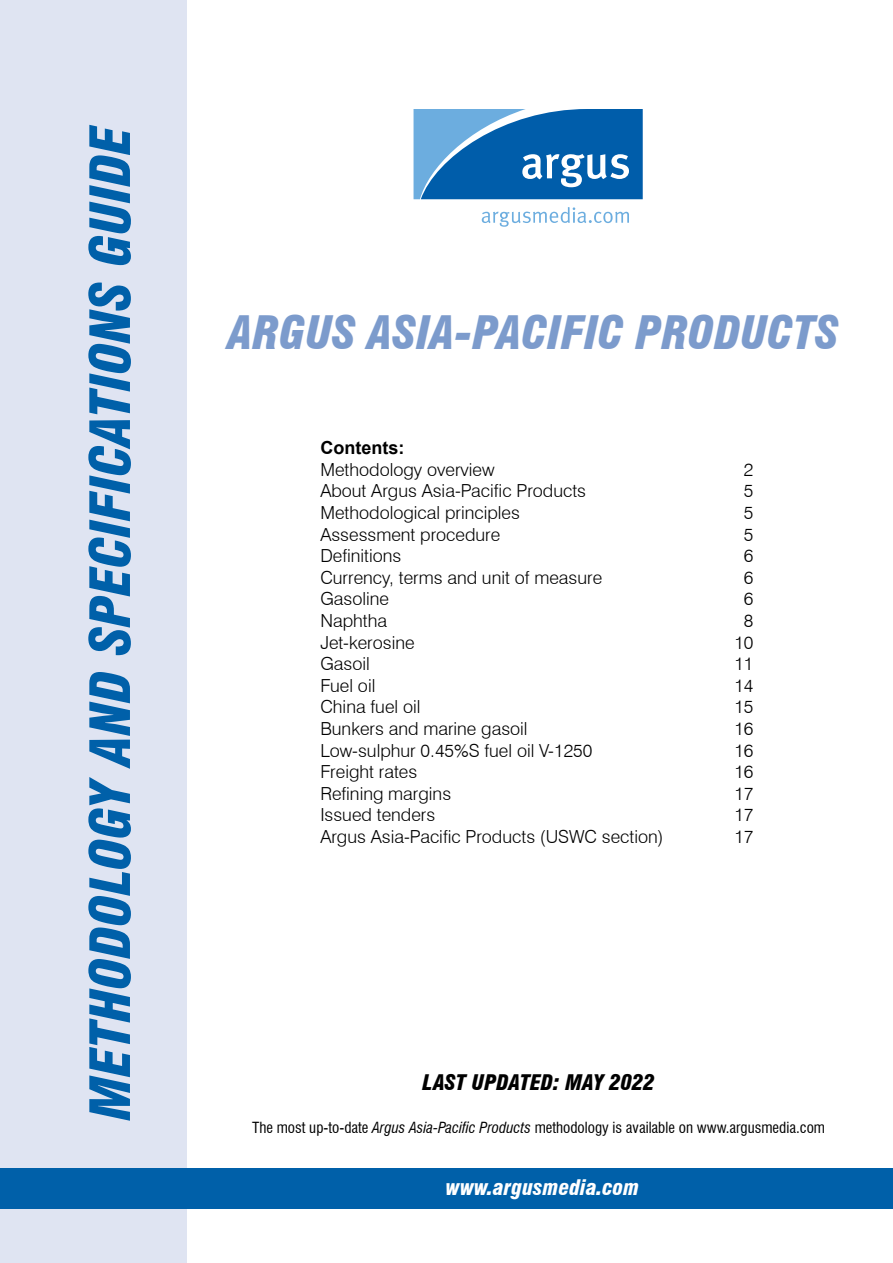
<style>
.page{position:relative;width:893px;height:1263px;background:#fff}
.page>*{position:absolute;margin:0;border:0;box-sizing:border-box;transform-origin:0 0}
.t1{font:italic 900 condensed 54px "Swiss 721 BT";color:#0060a9}
.t2{font:italic 900 condensed 45px "Swiss 721 BT";color:#7c9bcc}
.t3{font:italic 900 condensed 21px "Swiss 721 BT";color:#000}
.t4{font:italic 900 condensed 21px "Swiss 721 BT";color:#fff}
.t5{font:300 18px "Swiss 721 BT";color:#000}
.t6{font:700 18px "Arial";color:#000}
.t7{font:condensed 15px "Swiss 721 BT";color:#000}
.s1{font-style:italic}
</style>
<div class="page">
<div style="left:0;top:0;width:186px;height:1263px;background:#dfe4f2"></div>
<div style="left:0;top:1168px;width:893px;height:41px;background:#0060a9"></div>
<svg style="left:414px;top:109px;width:229px;height:90px;background:#307dbd"></svg>
<svg style="left:482px;top:207px;width:147px;height:20px"></svg>
<h1 class="t1" style="left:78px;top:1120px;width:997px;rotate:-90deg">METHODOLOGY AND SPECIFICATIONS GUIDE</h1>
<h2 class="t2" style="left:228px;top:306px;width:612px">ARGUS ASIA-PACIFIC PRODUCTS</h2>
<p class="t6" style="left:320px;top:435px;width:85px">Contents:</p>
<p class="t5" style="left:320px;top:458px;width:176px">Methodology overview</p>
<p class="t5" style="left:744px;top:458px;width:11px">2</p>
<p class="t5" style="left:320px;top:480px;width:267px">About Argus Asia-Pacific Products</p>
<p class="t5" style="left:744px;top:480px;width:11px">5</p>
<p class="t5" style="left:320px;top:502px;width:201px">Methodological principles</p>
<p class="t5" style="left:744px;top:502px;width:11px">5</p>
<p class="t5" style="left:320px;top:523px;width:181px">Assessment procedure</p>
<p class="t5" style="left:744px;top:523px;width:11px">5</p>
<p class="t5" style="left:320px;top:545px;width:83px">Definitions</p>
<p class="t5" style="left:744px;top:545px;width:11px">6</p>
<p class="t5" style="left:320px;top:566px;width:283px">Currency, terms and unit of measure</p>
<p class="t5" style="left:744px;top:566px;width:11px">6</p>
<p class="t5" style="left:320px;top:588px;width:70px">Gasoline</p>
<p class="t5" style="left:744px;top:588px;width:11px">6</p>
<p class="t5" style="left:320px;top:610px;width:68px">Naphtha</p>
<p class="t5" style="left:744px;top:610px;width:11px">8</p>
<p class="t5" style="left:320px;top:631px;width:96px">Jet-kerosine</p>
<p class="t5" style="left:734px;top:631px;width:21px">10</p>
<p class="t5" style="left:320px;top:653px;width:51px">Gasoil</p>
<p class="t5" style="left:734px;top:653px;width:21px">11</p>
<p class="t5" style="left:320px;top:674px;width:57px">Fuel oil</p>
<p class="t5" style="left:734px;top:674px;width:21px">14</p>
<p class="t5" style="left:320px;top:696px;width:102px">China fuel oil</p>
<p class="t5" style="left:734px;top:696px;width:21px">15</p>
<p class="t5" style="left:320px;top:718px;width:209px">Bunkers and marine gasoil</p>
<p class="t5" style="left:734px;top:718px;width:21px">16</p>
<p class="t5" style="left:320px;top:739px;width:273px">Low-sulphur 0.45%S fuel oil V-1250</p>
<p class="t5" style="left:734px;top:739px;width:21px">16</p>
<p class="t5" style="left:320px;top:761px;width:98px">Freight rates</p>
<p class="t5" style="left:734px;top:761px;width:21px">16</p>
<p class="t5" style="left:320px;top:782px;width:132px">Refining margins</p>
<p class="t5" style="left:734px;top:782px;width:21px">17</p>
<p class="t5" style="left:320px;top:804px;width:116px">Issued tenders</p>
<p class="t5" style="left:734px;top:804px;width:21px">17</p>
<p class="t5" style="left:320px;top:826px;width:345px">Argus Asia-Pacific Products (USWC section)</p>
<p class="t5" style="left:734px;top:826px;width:21px">17</p>
<p class="t3" style="left:423px;top:1070px;width:233px">LAST UPDATED: MAY 2022</p>
<p class="t7" style="left:252px;top:1119px;width:574px">The most up-to-date <span class="s1">Argus Asia-Pacific Products</span> methodology is available on www.argusmedia.com</p>
<p class="t4" style="left:446px;top:1175px;width:195px">WWW.ARGUSMEDIA.COM</p>
</div>
